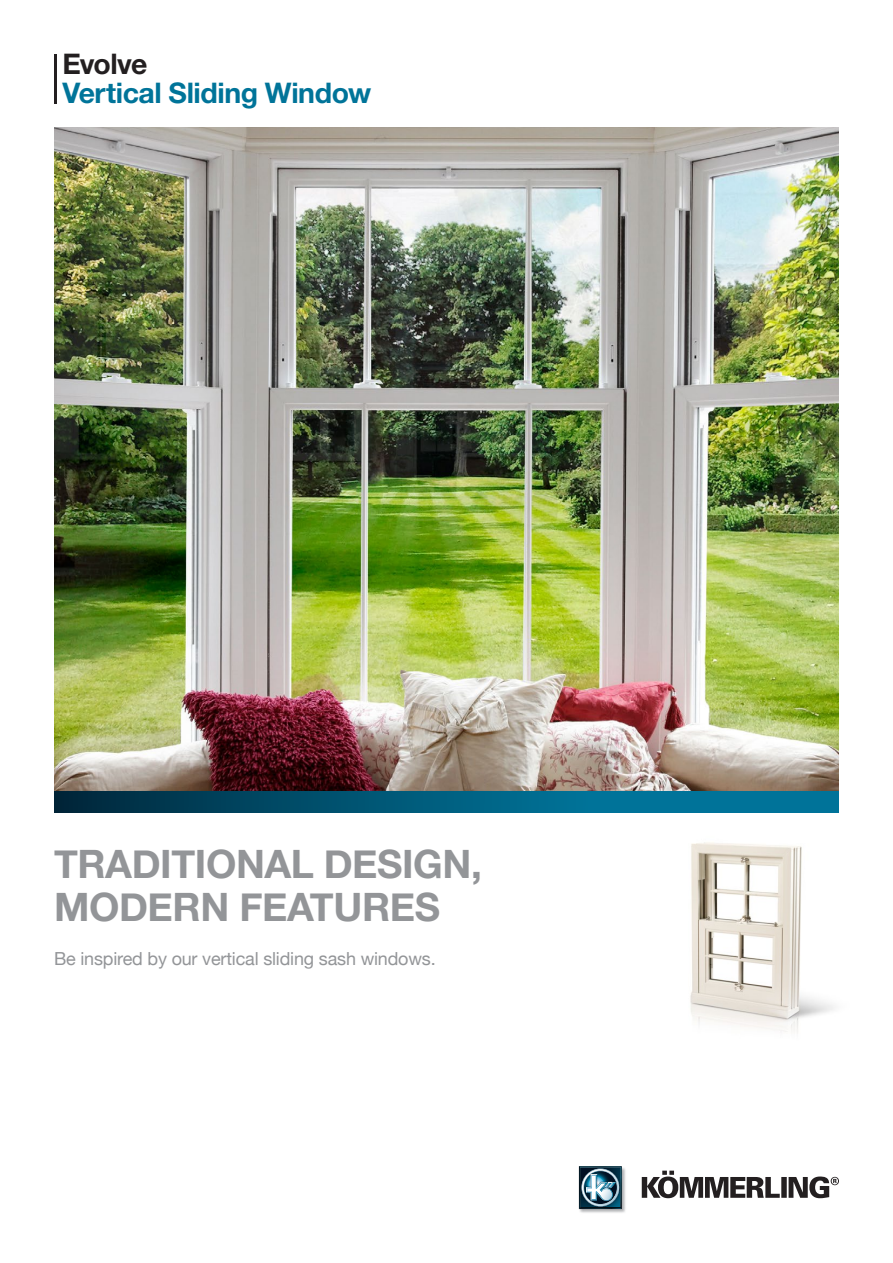
<style>
.page{position:relative;width:893px;height:1263px;background:#fff}
.page>*{position:absolute;margin:0;border:0;box-sizing:border-box;transform-origin:0 0}
.t1{font:700 39.15px/42.6px "Helvetica Neue";letter-spacing:-.01em;color:#939598}
.t2{font:700 28.5px "Helvetica Neue LT Std";letter-spacing:-.015em;color:#007499}
.t3{font:700 28.5px "Helvetica Neue LT Std";letter-spacing:-.035em;color:#231f20}
.t4{font:18px "Helvetica Neue";letter-spacing:-.01em;color:#939598}
</style>
<div class="page">
<img style="left:578px;top:1166px;width:48px;height:47px">
<svg style="left:642px;top:1170px;width:197px;height:28px"></svg>
<svg style="left:579px;top:1166px;width:43px;height:43px;background:#4e7182"></svg>
<svg style="left:54px;top:791px;width:785px;height:21px;background:#005979"></svg>
<hr style="left:54px;top:54px;width:2px;height:49px;background:#231f20">
<img style="left:54px;top:128px;width:785px;height:663px">
<img style="left:690px;top:842px;width:145px;height:191px">
<h2 class="t3" style="left:62px;top:47px;width:86px">Evolve</h2>
<h2 class="t2" style="left:62px;top:75px;width:310px">Vertical Sliding Window</h2>
<h1 class="t1" style="left:54px;top:844px;width:429px">TRADITIONAL DESIGN,<br>MODERN FEATURES</h1>
<p class="t4" style="left:54px;top:946px;width:383px">Be inspired by our vertical sliding sash windows.</p>
</div>
